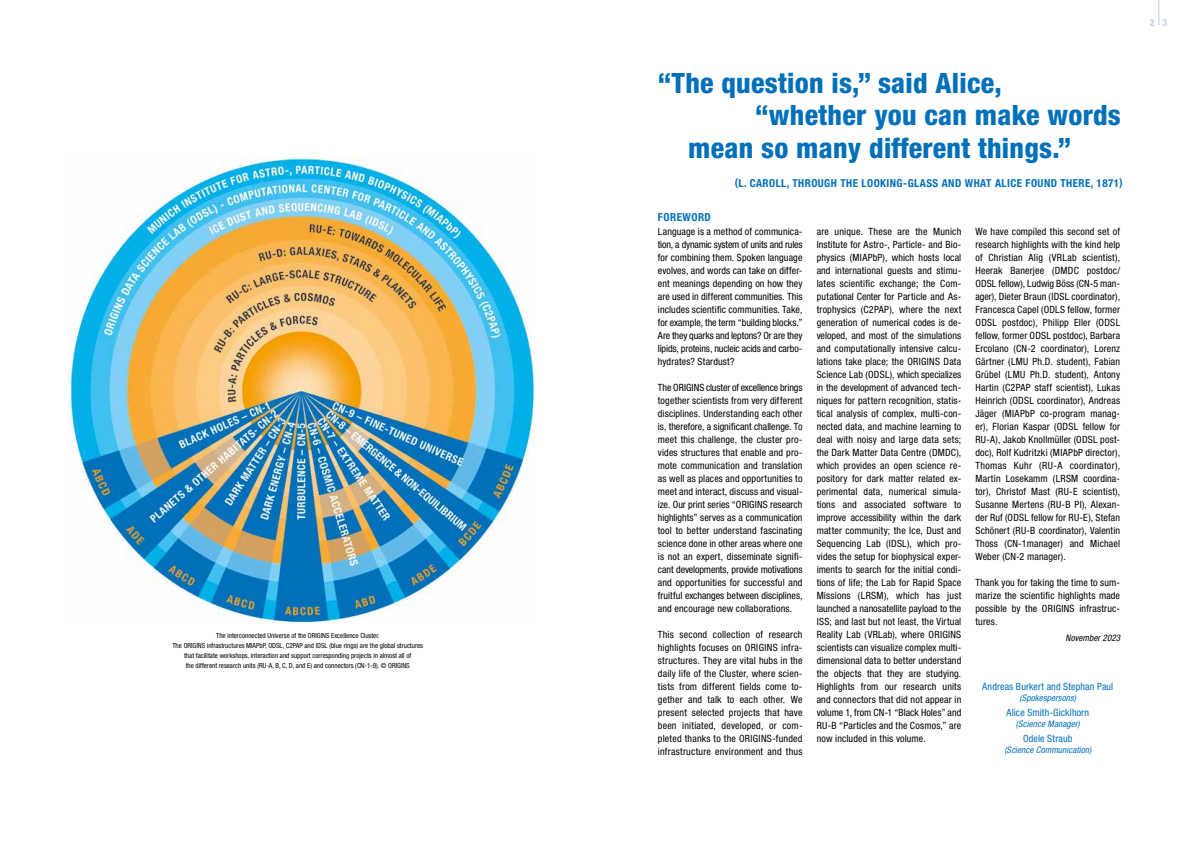
<style>
.page{position:relative;width:1191px;height:842px;background:#fff}
.page>*{position:absolute;margin:0;border:0;box-sizing:border-box;transform-origin:0 0}
.t1{font:800 condensed 28px "Helvetica Neue LT Std";letter-spacing:.01em;color:#0070ba}
.t2{font:700 condensed 11px "Helvetica Neue LT Std";letter-spacing:.04em;color:#0070ba}
.t3{font:condensed 10px/13px "Helvetica Neue LT Std";letter-spacing:.015em;color:#000;text-align:justify}
.t4{font:condensed 10px "Helvetica Neue LT Std";letter-spacing:.01em;color:#0070ba}
.t5{font:700 condensed 10px "Helvetica Neue LT Std";color:#bcd0ed}
.t6{font:italic condensed 9px "Helvetica Neue LT Std";letter-spacing:.015em;color:#0070ba}
.t7{font:italic condensed 9px "Helvetica Neue LT Std";letter-spacing:.01em;color:#000}
.t8{font:condensed 7px/10px "Helvetica Neue LT Std";color:#000;text-align:center}
</style>
<div class="page">
<img style="left:68px;top:156px;width:468px;height:467px">
<svg style="left:1158px;top:0;width:1px;height:26px"></svg>
<p class="t8" style="left:172px;top:631px;width:252px">The interconnected Universe of the ORIGINS Excellence Cluster.<br>The ORIGINS infrastructures MIAPbP, ODSL, C2PAP and IDSL (blue rings) are the global structures that facilitate workshops, interaction and support corresponding projects in almost all of<br>the different research units (RU-A, B, C, D, and E) and connectors (CN-1-9). © ORIGINS</p>
<h1 class="t1" style="left:658px;top:65px;width:345px">“The question is,” said Alice,</h1>
<h1 class="t1" style="left:755px;top:98px;width:367px">“whether you can make words</h1>
<h1 class="t1" style="left:688px;top:130px;width:385px">mean so many different things.”</h1>
<p class="t2" style="left:735px;top:177px;width:389px">(L. CAROLL, THROUGH THE LOOKING-GLASS AND WHAT ALICE FOUND THERE, 1871)</p>
<p class="t2" style="left:658px;top:211px;width:54px">FOREWORD</p>
<p class="t3" style="left:658px;top:225px;width:146px">Language is a method of communica&shy;tion, a dynamic system of units and rules for combining them. Spoken language evolves, and words can take on differ&shy;ent meanings depending on how they are used in different communities. This includes scientific communities. Take, for example, the term “building blocks.” Are they quarks and leptons? Or are they lipids, proteins, nucleic acids and carbo&shy;hydrates? Stardust?</p>
<p class="t3" style="left:658px;top:381px;width:146px">The ORIGINS cluster of excellence brings together scientists from very different disciplines. Understanding each other is, therefore, a significant challenge. To meet this challenge, the cluster pro&shy;vides structures that enable and pro&shy;mote communication and translation as well as places and opportunities to meet and interact, discuss and visual&shy;ize. Our print series “ORIGINS research highlights” serves as a communication tool to better understand fascinating science done in other areas where one is not an expert, disseminate signifi&shy;cant developments, provide motivations and opportunities for successful and fruitful exchanges between disciplines, and encourage new collaborations.</p>
<p class="t3" style="left:658px;top:628px;width:146px">This second collection of research highlights focuses on ORIGINS infra&shy;structures. They are vital hubs in the daily life of the Cluster, where scien&shy;tists from different fields come to&shy;gether and talk to each other. We present selected projects that have been initiated, developed, or com&shy;pleted thanks to the ORIGINS-funded infrastructure environment and thus</p>
<p class="t3" style="left:816px;top:225px;width:146px">are unique. These are the Munich Institute for Astro-, Particle- and Bio&shy;physics (MIAPbP), which hosts local and international guests and stimu&shy;lates scientific exchange; the Com&shy;putational Center for Particle and As&shy;trophysics (C2PAP), where the next generation of numerical codes is de&shy;veloped, and most of the simulations and computationally intensive calcu&shy;lations take place; the ORIGINS Data Science Lab (ODSL), which specializes in the development of advanced tech&shy;niques for pattern recognition, statis&shy;tical analysis of complex, multi-con&shy;nected data, and machine learning to deal with noisy and large data sets; the Dark Matter Data Centre (DMDC), which provides an open science re&shy;pository for dark matter related ex&shy;perimental data, numerical simula&shy;tions and associated software to improve accessibility within the dark matter community; the Ice, Dust and Sequencing Lab (IDSL), which pro&shy;vides the setup for biophysical exper&shy;iments to search for the initial condi&shy;tions of life; the Lab for Rapid Space Missions (LRSM), which has just launched a nanosatellite payload to the ISS; and last but not least, the Virtual Reality Lab (VRLab), where ORIGINS scientists can visualize complex multi&shy;dimensional data to better understand the objects that they are studying.<br>Highlights from our research units and connectors that did not appear in volume 1, from CN-1 “Black Holes” and RU-B “Particles and the Cosmos,” are now included in this volume.</p>
<p class="t3" style="left:975px;top:225px;width:146px">We have compiled this second set of research highlights with the kind help of Christian Alig (VRLab scientist), Heerak Banerjee (DMDC postdoc/ ODSL fellow), Ludwig Böss (CN-5 man&shy;ager), Dieter Braun (IDSL coordinator), Francesca Capel (ODLS fellow, former ODSL postdoc), Philipp Eller (ODSL fellow, former ODSL postdoc), Barbara Ercolano (CN-2 coordinator), Lorenz Gärtner (LMU Ph.D. student), Fabian Grübel (LMU Ph.D. student), Antony Hartin (C2PAP staff scientist), Lukas Heinrich (ODSL coordinator), Andreas Jäger (MIAPbP co-program manag&shy;er), Florian Kaspar (ODSL fellow for RU-A), Jakob Knollmüller (ODSL post&shy;doc), Rolf Kudritzki (MIAPbP director), Thomas Kuhr (RU-A coordinator), Martin Losekamm (LRSM coordina&shy;tor), Christof Mast (RU-E scientist), Susanne Mertens (RU-B PI), Alexan&shy;der Ruf (ODSL fellow for RU-E), Stefan Schönert (RU-B coordinator), Valentin Thoss (CN-1manager) and Michael Weber (CN-2 manager).</p>
<p class="t3" style="left:975px;top:576px;width:146px">Thank you for taking the time to sum&shy;marize the scientific highlights made possible by the ORIGINS infrastruc&shy;tures.</p>
<p class="t7" style="left:1065px;top:633px;width:56px">November 2023</p>
<p class="t4" style="left:982px;top:681px;width:132px">Andreas Burkert and Stephan Paul</p>
<p class="t6" style="left:1019px;top:693px;width:58px">(Spokespersons)</p>
<p class="t4" style="left:1006px;top:707px;width:84px">Alice Smith-Gicklhorn</p>
<p class="t6" style="left:1016px;top:719px;width:65px">(Science Manager)</p>
<p class="t4" style="left:1023px;top:733px;width:51px">Odele Straub</p>
<p class="t6" style="left:1004px;top:745px;width:88px">(Science Communication)</p>
<p class="t5" style="left:1149px;top:16px;width:19px">2 3</p>
</div>
